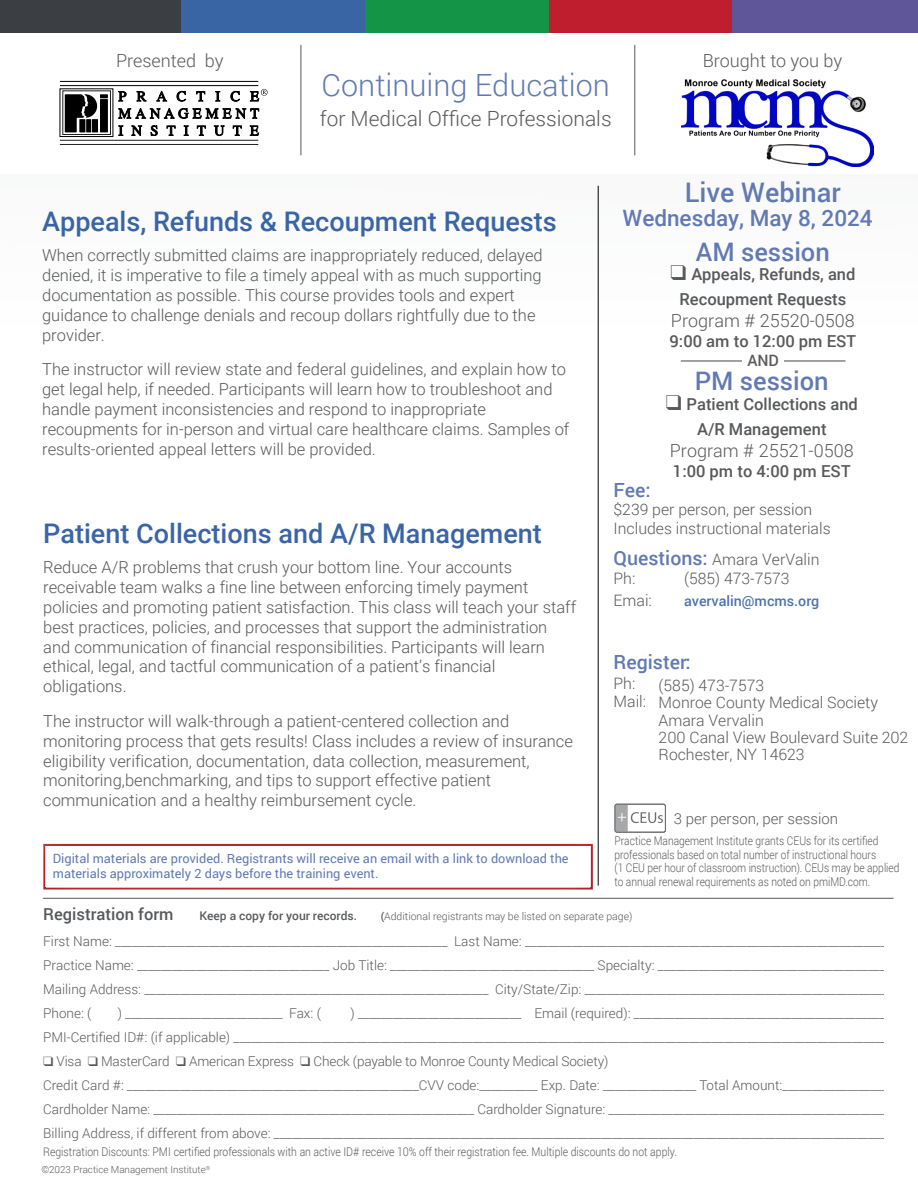
<style>
.page{position:relative;width:918px;height:1188px;background:#fff}
.page>*{position:absolute;margin:0;border:0;box-sizing:border-box;transform-origin:0 0}
.t1{font:300 30.6px "Roboto";color:#617ab3}
.t2{font:500 27px "Roboto";color:#3a65a5}
.t3{font:500 27px "Roboto";color:#617ab3}
.t4{font:500 25.5px "Roboto";color:#617ab3}
.t5{font:500 22.5px "Roboto";color:#617ab3}
.t6{font:300 21px "Roboto";color:#58595b}
.t7{font:500 19.5px "Roboto";color:#617ab3}
.t8{font:300 18px "Roboto";color:#58595b}
.t9{font:300 16.5px/19.8px "Roboto";color:#58595b}
.t10{font:500 16.5px/25.2px "Roboto";color:#58595b;text-align:center}
.t11{font:300 15.75px/17.4px "Roboto";color:#58595b}
.t12{font:500 15.75px "Roboto";color:#58595b}
.t13{font:300 15px "Roboto";color:#58595b}
.t14{font:500 14.25px "Roboto";color:#4f73ad}
.t15{font:300 13.5px/24px "Roboto";color:#58595b}
.t16{font:12.75px/15px "Roboto";color:#617ab3}
.t17{font:300 12px/13.5px "Roboto";color:#58595b;scale:.85 1}
.t18{font:300 12px "Roboto";color:#58595b;scale:.87 1}
.t19{font:500 12px "Roboto";color:#58595b}
.t20{font:300 10.5px "Roboto";color:#58595b}
.t21{font:300 9.75px "Roboto";color:#58595b}
.s1{font-weight:500;font-size:19.5px;color:#617ab3}
.s2{font-weight:500}
.s3{font-family:"Dixieland Normal";font-weight:400}
</style>
<div class="page">
<hr style="left:301px;top:45px;width:1px;height:110px;background:#58595b">
<hr style="left:634px;top:45px;width:1px;height:110px;background:#58595b">
<div style="left:0;top:0;width:181px;height:33px;background:#3b3f43"></div>
<div style="left:181px;top:0;width:185px;height:33px;background:#3a65a5"></div>
<div style="left:366px;top:0;width:183px;height:33px;background:#149447"></div>
<div style="left:549px;top:0;width:183px;height:33px;background:#be1e2d"></div>
<div style="left:732px;top:0;width:186px;height:33px;background:#5e5699"></div>
<hr style="left:598px;top:186px;width:1px;height:700px;background:#000">
<div style="left:63px;top:91px;width:48px;height:44px;border:1px solid #231f20"></div>
<svg style="left:65px;top:94px;width:43px;height:38px;background:#313131"></svg>
<svg style="left:118px;top:125px;width:5px;height:11px"></svg>
<svg style="left:131px;top:125px;width:11px;height:11px"></svg>
<svg style="left:150px;top:125px;width:8px;height:11px"></svg>
<svg style="left:166px;top:125px;width:10px;height:11px"></svg>
<svg style="left:184px;top:125px;width:5px;height:11px"></svg>
<svg style="left:197px;top:125px;width:9px;height:11px"></svg>
<svg style="left:214px;top:125px;width:11px;height:11px"></svg>
<svg style="left:233px;top:125px;width:9px;height:11px"></svg>
<svg style="left:250px;top:125px;width:9px;height:11px"></svg>
<svg style="left:118px;top:108px;width:141px;height:11px"></svg>
<svg style="left:118px;top:91px;width:9px;height:11px"></svg>
<svg style="left:136px;top:91px;width:11px;height:11px"></svg>
<svg style="left:156px;top:91px;width:11px;height:11px"></svg>
<svg style="left:176px;top:91px;width:10px;height:11px"></svg>
<svg style="left:196px;top:91px;width:9px;height:11px"></svg>
<svg style="left:215px;top:91px;width:5px;height:11px"></svg>
<svg style="left:230px;top:91px;width:10px;height:11px"></svg>
<hr style="left:60px;top:85px;width:198px;height:1px;background:#000">
<svg style="left:250px;top:89px;width:18px;height:13px"></svg>
<hr style="left:60px;top:81px;width:198px;height:1px;background:#000">
<hr style="left:60px;top:144px;width:198px;height:1px;background:#231f20">
<hr style="left:60px;top:140px;width:198px;height:1px;background:#231f20">
<svg style="left:615px;top:804px;width:48px;height:27px"></svg>
<div style="left:615px;top:804px;width:51px;height:29px;border:1px solid #6d6e70;border-radius:2px"></div>
<hr style="left:681px;top:360px;width:164px;height:2px;background:#58595b">
<div style="left:743px;top:349px;width:41px;height:18px;background:#fff"></div>
<hr style="left:43px;top:898px;width:851px;height:1px;background:#58595b">
<div style="left:30px;top:833px;width:576px;height:57px;background:#000;opacity:.75"></div>
<img style="left:681px;top:79px;width:192px;height:88px">
<p class="t8" style="left:116px;top:49px;width:109px">Presented by</p>
<h1 class="t1" style="left:322px;top:64px;width:290px">Continuing Education</h1>
<p class="t6" style="left:320px;top:104px;width:293px">for Medical Office Professionals</p>
<p class="t8" style="left:703px;top:49px;width:141px">Brought to you by</p>
<h2 class="t2" style="left:42px;top:203px;width:516px">Appeals, Refunds &amp; Recoupment Requests</h2>
<p class="t9" style="left:42px;top:245px;width:502px">When correctly submitted claims are inappropriately reduced, delayed denied, it is imperative to file a timely appeal with as much supporting documentation as possible. This course provides tools and expert guidance to challenge denials and recoup dollars rightfully due to the provider.</p>
<p class="t9" style="left:42px;top:359px;width:529px">The instructor will review state and federal guidelines, and explain how to get legal help, if needed. Participants will learn how to troubleshoot and handle payment inconsistencies and respond to inappropriate recoupments for in-person and virtual care healthcare claims. Samples of results-oriented appeal letters will be provided.</p>
<h2 class="t2" style="left:43px;top:515px;width:500px">Patient Collections and A/R Management</h2>
<p class="t9" style="left:43px;top:557px;width:534px">Reduce A/R problems that crush your bottom line. Your accounts receivable team walks a fine line between enforcing timely payment policies and promoting patient satisfaction. This class will teach your staff best practices, policies, and processes that support the administration and communication of financial responsibilities. Participants will learn ethical, legal, and tactful communication of a patient’s financial obligations.</p>
<p class="t9" style="left:43px;top:711px;width:531px">The instructor will walk-through a patient-centered collection and monitoring process that gets results! Class includes a review of insurance eligibility verification, documentation, data collection, measurement, monitoring,benchmarking, and tips to support effective patient communication and a healthy reimbursement cycle.</p>
<p class="t16" style="left:53px;top:851px;width:517px">Digital materials are provided. Registrants will receive an email with a link to download the materials approximately 2 days before the training event.</p>
<h2 class="t3" style="left:685px;top:174px;width:158px">Live Webinar</h2>
<h3 class="t5" style="left:623px;top:202px;width:252px">Wednesday, May 8, 2024</h3>
<h3 class="t4" style="left:696px;top:234px;width:135px">AM session</h3>
<p class="t10" style="left:670px;top:261px;width:187px">❑ Appeals, Refunds, and<br>Recoupment Requests</p>
<p class="t8" style="left:671px;top:308px;width:185px">Program # 25520-0508</p>
<p class="t10" style="left:670px;top:328px;width:188px">9:00 am to 12:00 pm EST</p>
<h3 class="t4" style="left:695px;top:363px;width:135px">PM session</h3>
<p class="t10" style="left:666px;top:391px;width:194px">❑ Patient Collections and<br>A/R Management</p>
<p class="t8" style="left:670px;top:438px;width:185px">Program # 25521-0508</p>
<p class="t10" style="left:673px;top:457px;width:179px">1:00 pm to 4:00 pm EST</p>
<p class="t7" style="left:614px;top:476px;width:39px">Fee:</p>
<p class="t11" style="left:614px;top:500px;width:219px;line-height:18.8px">$239 per person, per session<br>Includes instructional materials</p>
<p class="t11" style="left:614px;top:549px;width:207px;line-height:19.5px"><span class="s1">Questions:</span> Amara VerValin<br>Ph:</p>
<p class="t12" style="left:747px;top:349px;width:33px">AND</p>
<p class="t11" style="left:684px;top:569px;width:107px">(585) 473-7573</p>
<p class="t11" style="left:614px;top:591px;width:40px">Emai:</p>
<p class="t14" style="left:684px;top:591px;width:137px">avervalin@mcms.org</p>
<p class="t7" style="left:614px;top:648px;width:79px">Register:</p>
<p class="t11" style="left:614px;top:674px;width:34px;line-height:18px">Ph:<br>Mail:</p>
<p class="t11" style="left:659px;top:676px;width:251px">(585) 473-7573<br>Monroe County Medical Society<br>Amara Vervalin<br>200 Canal View Boulevard Suite 202<br>Rochester, NY 14623</p>
<p class="t13" style="left:674px;top:809px;width:166px">3 per person, per session</p>
<p class="t17" style="left:615px;top:834px;width:337px">Practice Management Institute grants CEUs for its certified professionals based on total number of instructional hours<br>(1 CEU per hour of classroom instruction). CEUs may be applied to annual renewal requirements as noted on pmiMD.com.</p>
<p class="t10" style="left:43px;top:901px;width:132px">Registration form</p>
<p class="t19" style="left:200px;top:907px;width:159px">Keep a copy for your records.</p>
<p class="t20" style="left:381px;top:909px;width:253px"><span class="s2">(</span>Additional registrants may be listed on separate page)</p>
<p class="t15" style="left:43px;top:929px;width:855px">First Name: _________________________________________________________ Last Name: _______________________________________________________________ Practice Name: _________________________________ Job Title: ___________________________________ Specialty: _________________________________________ Mailing Address: ___________________________________________________________ City/State/Zip: _____________________________________________________ Phone: (</p>
<p class="t15" style="left:43px;top:1001px;width:853px;text-indent:307px">) ____________________________ Email (required): ____________________________________________ PMI-Certified ID#: (if applicable) ________________________________________________________________________________________________________________ <span class="s3">q</span> Visa <span class="s3">q</span> MasterCard <span class="s3">q</span> American Express <span class="s3">q</span> Check (payable to Monroe County Medical Society)<br>Credit Card #: __________________________________________________CVV code:__________ Exp. Date: ________________ Total Amount:___________________ Cardholder Name: _______________________________________________________ Cardholder Signature: _________________________________________________ Billing Address, if different from above: _________________________________________________________________________________________________________</p>
<p class="t18" style="left:43px;top:1144px;width:730px">Registration Discounts: PMI certified professionals with an active ID# receive 10% off their registration fee. Multiple discounts do not apply.</p>
<p class="t15" style="left:118px;top:1001px;width:205px">) ___________________________ Fax: (</p>
<p class="t21" style="left:41px;top:1163px;width:171px">©2023 Practice Management Institute<sup>®</sup></p>
</div>
